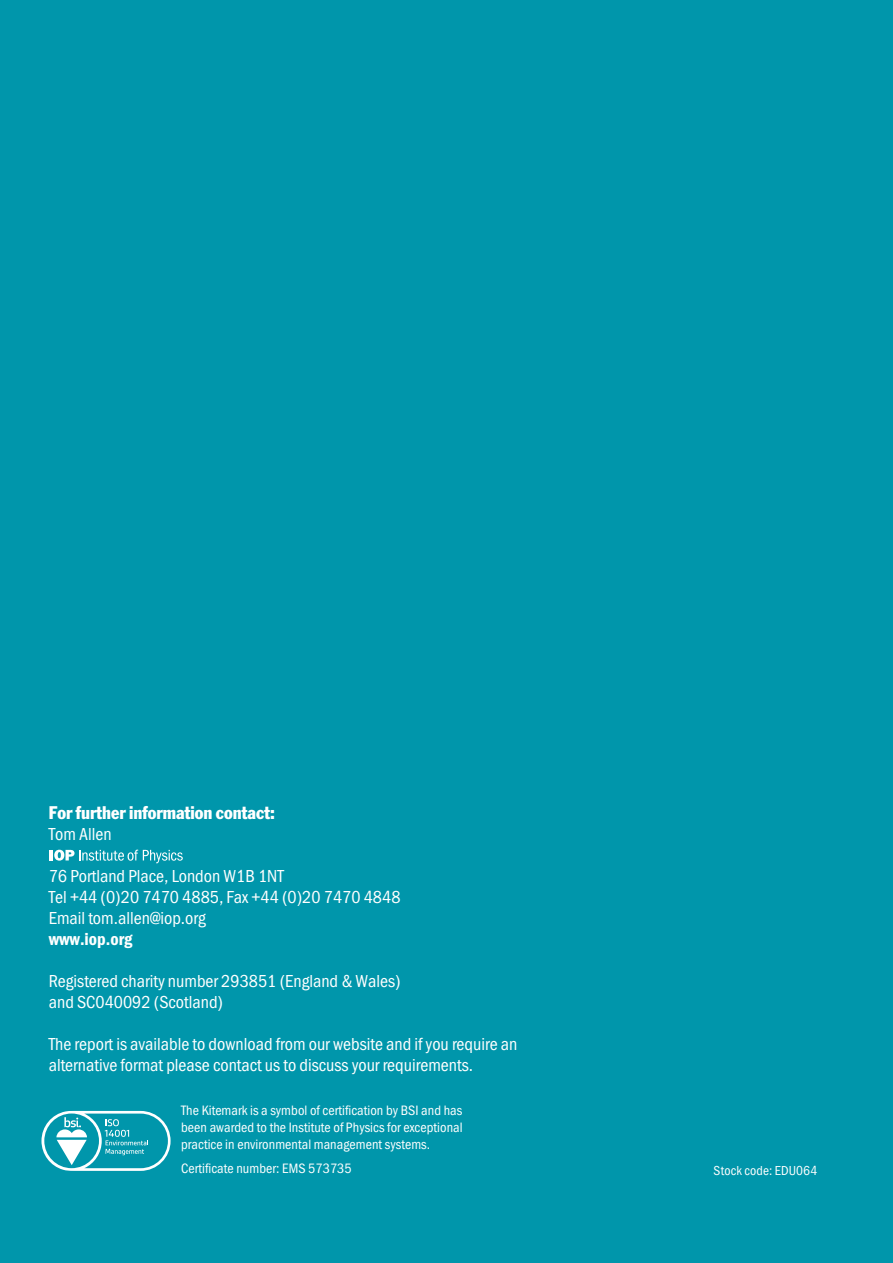
<style>
.page{position:relative;width:893px;height:1263px;background:#0096ab}
.page>*{position:absolute;margin:0;border:0;box-sizing:border-box;transform-origin:0 0}
.t1{font:18px/21px "Franklin Got Cd Io P";color:#fff}
.t2{font:condensed 18px "Franklin Gothic";color:#fff}
.t3{font:600 18px "Franklin Got Cd Io P";color:#fff}
.t4{font:14.1px/17px "Franklin Got Cd Io P";letter-spacing:.005em;color:#fff;text-align:justify}
.t5{font:13.5px "Franklin Got Cd Io P";letter-spacing:.01em;color:#fff}
</style>
<div class="page">
<svg style="left:50px;top:850px;width:133px;height:13px"></svg>
<svg style="left:41px;top:1111px;width:130px;height:60px"></svg>
<p class="t2" style="left:49px;top:802px;width:228px">For further information contact:</p>
<p class="t1" style="left:49px;top:824px;width:64px">Tom Allen</p>
<p class="t1" style="left:49px;top:866px;width:353px">76 Portland Place, London W1B 1NT<br>Tel +44 (0)20 7470 4885, Fax +44 (0)20 7470 4848<br>Email tom.allen@iop.org</p>
<p class="t3" style="left:49px;top:929px;width:85px">www.iop.org</p>
<p class="t1" style="left:49px;top:971px;width:353px">Registered charity number 293851 (England &amp; Wales) and SC040092 (Scotland)</p>
<p class="t1" style="left:49px;top:1034px;width:470px">The report is available to download from our website and if you require an alternative format please contact us to discuss your requirements.</p>
<p class="t4" style="left:181px;top:1102px;width:283px">The Kitemark is a symbol of certification by BSI and has been awarded to the Institute of Physics for exceptional practice in environmental management systems.</p>
<p class="t4" style="left:181px;top:1160px;width:172px">Certificate number: EMS 573735</p>
<p class="t5" style="left:714px;top:1163px;width:105px">Stock code: EDU064</p>
</div>
